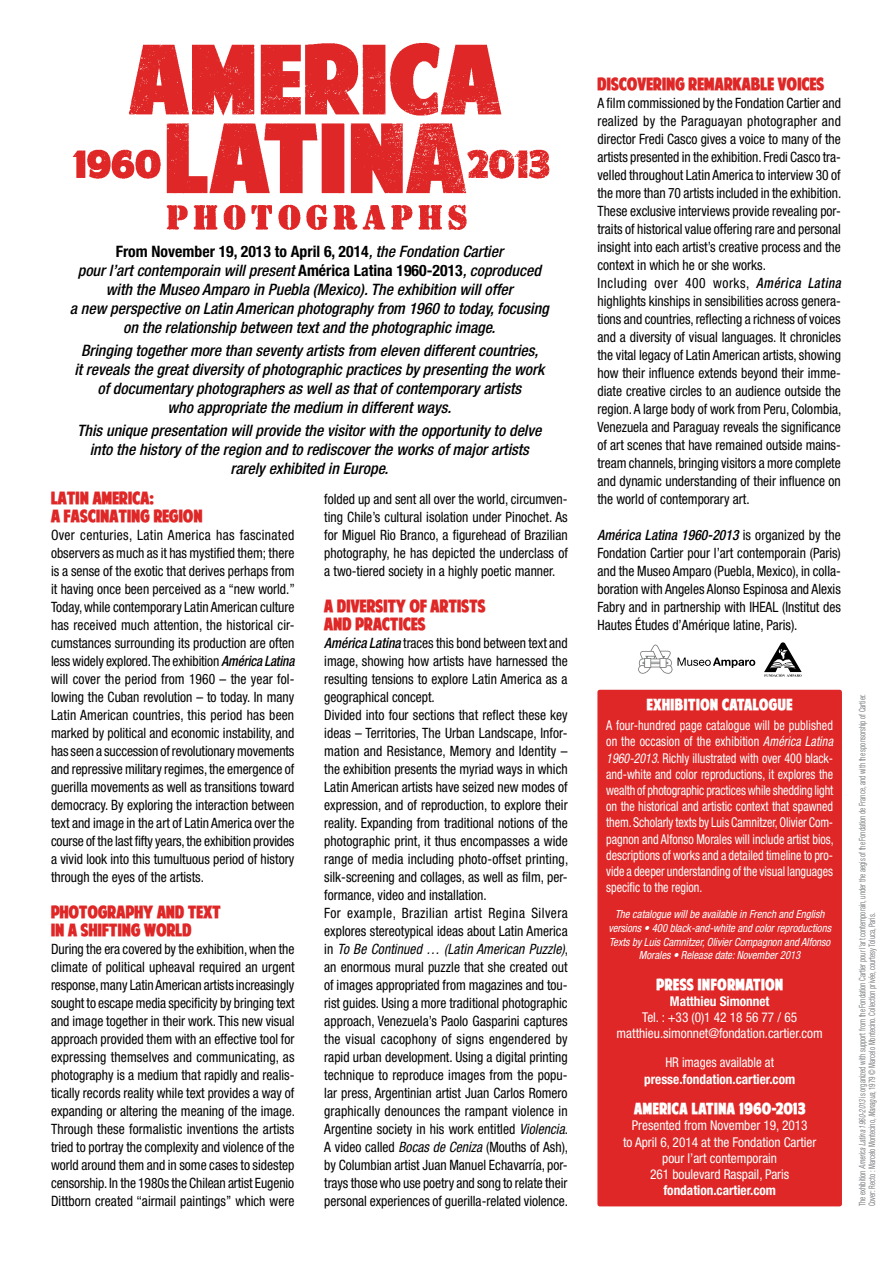
<style>
.page{position:relative;width:893px;height:1263px;background:#fff}
.page>*{position:absolute;margin:0;border:0;box-sizing:border-box;transform-origin:0 0}
.t1{font:16.5px/18px "American Purpose STRIPE1 Normal";letter-spacing:.02em;color:#de2726}
.t2{font:italic 500 condensed 15.75px/18.9px "Helvetica Neue";color:#000;text-align:center}
.t3{font:15px "American Purpose STRIPE1 Normal";letter-spacing:.04em;color:#fff}
.t4{font:condensed 14.25px/18px "Helvetica Neue";color:#000;text-align:justify;scale:.95 1}
.t5{font:condensed 13.5px/16.2px "Helvetica Neue";letter-spacing:-.005em;color:#fff;text-align:justify;scale:.9 1}
.t6{font:condensed 13.5px/16.2px "Helvetica Neue";letter-spacing:-.005em;color:#fff;text-align:center}
.t7{font:700 condensed 13.5px "Helvetica Neue";letter-spacing:-.005em;color:#fff}
.t8{font:condensed 13.5px "Helvetica Neue";letter-spacing:-.005em;color:#fff;scale:.96 1}
.t9{font:italic condensed 11.25px/13.5px "Helvetica Neue";letter-spacing:-.005em;color:#fff;text-align:center;scale:.96 1}
.t10{font:condensed 9px/9.4px "Helvetica Neue";letter-spacing:-.005em;color:#808285;scale:.78 1}
.s1{font-weight:700;font-style:normal}
.s2{font-weight:500;font-style:italic}
.s3{font-style:italic}
</style>
<div class="page">
<div style="left:600px;top:692px;width:240px;height:512px;background:#de2726"></div>
<div style="left:597px;top:690px;width:245px;height:516px;border:4px solid #de2726"></div>
<img style="left:72px;top:42px;width:478px;height:188px">
<svg style="left:638px;top:644px;width:117px;height:30px"></svg>
<svg style="left:764px;top:642px;width:38px;height:35px"></svg>
<p class="t2" style="left:70px;top:242px;width:481px"><span class="s1">From November 19, 2013 to April 6, 2014</span>, the Fondation Cartier<br>pour l’art contemporain will present <span class="s1">América Latina 1960-2013</span>, coproduced with the Museo Amparo in Puebla (Mexico). The exhibition will offer<br>a new perspective on Latin American photography from 1960 to today, focusing on the relationship between text and the photographic image.</p>
<p class="t2" style="left:74px;top:341px;width:471px">Bringing together more than seventy artists from eleven different countries,<br>it reveals the great diversity of photographic practices by presenting the work of documentary photographers as well as that of contemporary artists<br>who appropriate the medium in different ways.</p>
<p class="t2" style="left:77px;top:421px;width:466px">This unique presentation will provide the visitor with the opportunity to delve into the history of the region and to rediscover the works of major artists rarely exhibited in Europe.</p>
<p class="t1" style="left:51px;top:490px;width:111px">LATIN AMERICA:<br>A FASCINATING REGI</p>
<p class="t1" style="left:183px;top:508px;width:20px">ON</p>
<p class="t4" style="left:51px;top:526px;width:258px">Over centuries, Latin America has fascinated observers as much as it has mystified them; there is a sense of the exotic that derives perhaps from it having once been perceived as a “new world.” Today, while contemporary Latin American culture has received much attention, the historical cir&shy;cumstances surrounding its production are often less widely explored. The exhibition <span class="s2">América Latina </span>will cover the period from 1960 – the year fol&shy;lowing the Cuban revolution – to today. In many Latin American countries, this period has been marked by political and economic instability, and has seen a succession of revolutionary movements and repressive military regimes, the emergence of guerilla movements as well as transitions toward democracy. By exploring the interaction between text and image in the art of Latin America over the course of the last fifty years, the exhibition provides a vivid look into this tumultuous period of history through the eyes of the artists.</p>
<p class="t1" style="left:51px;top:904px;width:171px">PHOTOGRAPHY AND TEXT<br>IN A SHIFTING WORLD</p>
<p class="t4" style="left:51px;top:940px;width:258px">During the era covered by the exhibition, when the climate of political upheaval required an urgent response, many Latin American artists increasingly sought to escape media specificity by bringing text and image together in their work. This new visual approach provided them with an effective tool for expressing themselves and communicating, as photography is a medium that rapidly and realis&shy;tically records reality while text provides a way of expanding or altering the meaning of the image.<br>Through these formalistic inventions the artists tried to portray the complexity and violence of the world around them and in some cases to sidestep censorship. In the 1980s the Chilean artist Eugenio Dittborn created ‘‘airmail paintings’’ which were</p>
<p class="t4" style="left:324px;top:490px;width:258px">folded up and sent all over the world, circumven&shy;ting Chile’s cultural isolation under Pinochet. As for Miguel Rio Branco, a figurehead of Brazilian photography, he has depicted the underclass of a two-tiered society in a highly poetic manner.</p>
<p class="t1" style="left:324px;top:598px;width:163px">A DIVERSITY OF ARTISTS<br>AND PRACTICES</p>
<p class="t4" style="left:324px;top:634px;width:258px;text-align:left"><span class="s2">América Latina</span> traces this bond between text and image, showing how artists have harnessed the resulting tensions to explore Latin America as a geographical concept.<br>Divided into four sections that reflect these key ideas – Territories, The Urban Landscape, Infor&shy;mation and Resistance, Memory and Identity – the exhibition presents the myriad ways in which Latin American artists have seized new modes of expression, and of reproduction, to explore their reality. Expanding from traditional notions of the photographic print, it thus encompasses a wide range of media including photo-offset printing, silk-screening and collages, as well as film, per&shy;formance, video and installation.<br>For example, Brazilian artist Regina Silvera explores stereotypical ideas about Latin America in <span class="s3">To Be Continued … (Latin American Puzzle)</span>, an enormous mural puzzle that she created out of images appropriated from magazines and tou&shy;rist guides. Using a more traditional photographic approach, Venezuela’s Paolo Gasparini captures the visual cacophony of signs engendered by rapid urban development. Using a digital printing technique to reproduce images from the popu&shy;lar press, Argentinian artist Juan Carlos Romero graphically denounces the rampant violence in Argentine society in his work entitled <span class="s3">Violencia</span>.<br>A video called <span class="s3">Bocas de Ceniza</span> (Mouths of Ash), by Columbian artist Juan Manuel Echavarría, por&shy;trays those who use poetry and song to relate their personal experiences of guerilla-related violence.</p>
<p class="t1" style="left:597px;top:76px;width:228px">DISCOVERING REMARKABLE VOICES</p>
<p class="t4" style="left:597px;top:94px;width:258px;text-align:left">A film commissioned by the Fondation Cartier and realized by the Paraguayan photographer and director Fredi Casco gives a voice to many of the artists presented in the exhibition. Fredi Casco tra&shy;velled throughout Latin America to interview 30 of the more than 70 artists included in the exhibition.<br>These exclusive interviews provide revealing por&shy;traits of historical value offering rare and personal insight into each artist’s creative process and the context in which he or she works.<br>Including over 400 works, <span class="s2">América Latina </span>highlights kinships in sensibilities across genera&shy;tions and countries, reflecting a richness of voices and a diversity of visual languages. It chronicles the vital legacy of Latin American artists, showing how their influence extends beyond their imme&shy;diate creative circles to an audience outside the region. A large body of work from Peru, Colombia, Venezuela and Paraguay reveals the significance of art scenes that have remained outside mains&shy;tream channels, bringing visitors a more complete and dynamic understanding of their influence on the world of contemporary art.</p>
<p class="t4" style="left:597px;top:526px;width:258px"><span class="s2">América Latina 1960-2013</span> is organized by the Fondation Cartier pour l’art contemporain (Paris) and the Museo Amparo (Puebla, Mexico), in colla&shy;boration with Angeles Alonso Espinosa and Alexis Fabry and in partnership with IHEAL (Institut des Hautes Études d’Amérique latine, Paris).</p>
<p class="t3" style="left:647px;top:698px;width:147px">EXHIBITION CATALOGUE</p>
<p class="t5" style="left:606px;top:717px;width:254px">A four-hundred page catalogue will be published on the occasion of the exhibition <span class="s3">América Latina 1960-2013</span>. Richly illustrated with over 400 black&shy;and-white and color reproductions, it explores the wealth of photographic practices while shedding light on the historical and artistic context that spawned them. Scholarly texts by Luis Camnitzer, Olivier Com&shy;pagnon and Alfonso Morales will include artist bios, descriptions of works and a detailed timeline to pro&shy;vide a deeper understanding of the visual languages specific to the region.</p>
<p class="t9" style="left:608px;top:908px;width:233px">The catalogue will be available in French and English versions • 400 black-and-white and color reproductions Texts by Luis Camnitzer, Olivier Compagnon and Alfonso Morales • Release date: November 2013</p>
<p class="t3" style="left:656px;top:978px;width:128px">PRESS INFORMATION</p>
<p class="t7" style="left:670px;top:993px;width:101px">Matthieu Simonnet</p>
<p class="t6" style="left:617px;top:1009px;width:208px">Tel. : +33 (0)1 42 18 56 77 / 65 matthieu.simonnet@fondation.cartier.com</p>
<p class="t8" style="left:665px;top:1055px;width:115px">HR images available at</p>
<p class="t7" style="left:644px;top:1070px;width:152px">presse.fondation.cartier.com</p>
<p class="t3" style="left:634px;top:1103px;width:173px">AMERICA LATINA 1960-2013</p>
<p class="t6" style="left:623px;top:1117px;width:195px">Presented from November 19, 2013<br>to April 6, 2014 at the Fondation Cartier pour l’art contemporain<br>261 boulevard Raspail, Paris</p>
<p class="t7" style="left:663px;top:1182px;width:114px">fondation.cartier.com</p>
<p class="t10" style="left:858px;top:1206px;width:658px;rotate:-90deg">The exhibition <span class="s3">America Latina 1960-2013</span> is organized with support from the Fondation Cartier pour l’art contemporain, under the aegis of the Fondation de France, and with the sponsorship of Cartier.<br>Cover: Recto : Marcelo Montecino, <span class="s3">Managua</span>, 1979 © Marcelo Montecino. Collection privée, courtesy Toluca, Paris.</p>
</div>
